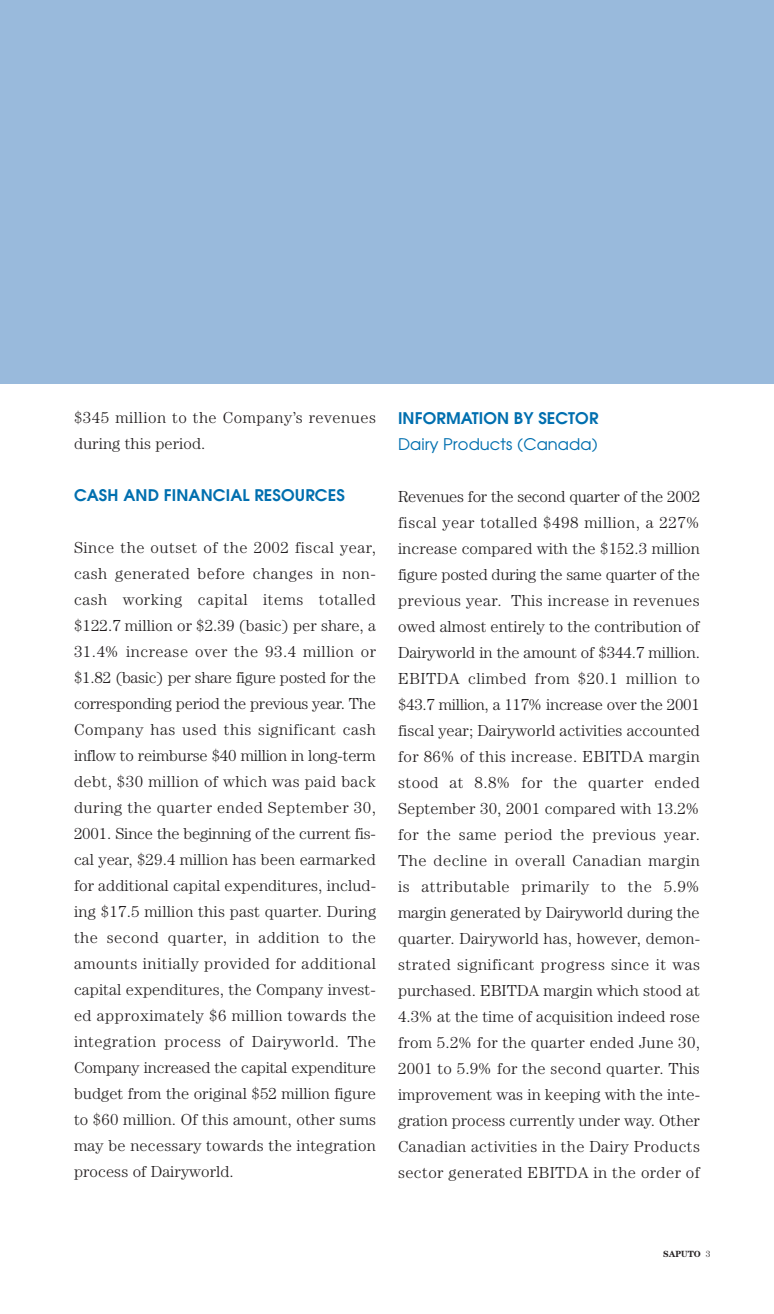
<style>
.page{position:relative;width:774px;height:1314px;background:#fff}
.page>*{position:absolute;margin:0;border:0;box-sizing:border-box;transform-origin:0 0}
.t1{font:300 16px/26px "Century";letter-spacing:.025em;color:#231f20;text-align:justify}
.t2{font:600 16px "Avant Garde";letter-spacing:.005em;color:#006faf}
.t3{font:16px "Avant Garde";letter-spacing:.005em;color:#006faf}
.t4{font:700 9px "Century";color:#231f20}
.s1{font-weight:300}
</style>
<div class="page">
<div style="left:0;top:0;width:774px;height:384px;background:#99badc"></div>
<p class="t1" style="left:74px;top:406px;width:304px">$345 million to the Company’s revenues during this period.</p>
<p class="t2" style="left:74px;top:489px;width:272px">CASH AND FINANCIAL RESOURCES</p>
<p class="t1" style="left:74px;top:536px;width:304px">Since the outset of the 2002 fiscal year, cash generated before changes in non&shy;cash working capital items totalled $122.7 million or $2.39 (basic) per share, a 31.4% increase over the 93.4 million or $1.82 (basic) per share figure posted for the corresponding period the previous year. The Company has used this significant cash inflow to reimburse $40 million in long-term debt, $30 million of which was paid back during the quarter ended September 30, 2001. Since the beginning of the current fis&shy;cal year, $29.4 million has been earmarked for additional capital expenditures, includ&shy;ing $17.5 million this past quarter. During the second quarter, in addition to the amounts initially provided for additional capital expenditures, the Company invest&shy;ed approximately $6 million towards the integration process of Dairyworld. The Company increased the capital expenditure budget from the original $52 million figure to $60 million. Of this amount, other sums may be necessary towards the integration process of Dairyworld.</p>
<p class="t2" style="left:398px;top:412px;width:202px">INFORMATION BY SECTOR</p>
<p class="t3" style="left:398px;top:438px;width:201px">Dairy Products (Canada)</p>
<p class="t1" style="left:398px;top:485px;width:304px">Revenues for the second quarter of the 2002 fiscal year totalled $498 million, a 227% increase compared with the $152.3 million figure posted during the same quarter of the previous year. This increase in revenues owed almost entirely to the contribution of Dairyworld in the amount of $344.7 million.<br>EBITDA climbed from $20.1 million to $43.7 million, a 117% increase over the 2001 fiscal year; Dairyworld activities accounted for 86% of this increase. EBITDA margin stood at 8.8% for the quarter ended September 30, 2001 compared with 13.2% for the same period the previous year.<br>The decline in overall Canadian margin is attributable primarily to the 5.9% margin generated by Dairyworld during the quarter. Dairyworld has, however, demon&shy;strated significant progress since it was purchased. EBITDA margin which stood at 4.3% at the time of acquisition indeed rose from 5.2% for the quarter ended June 30, 2001 to 5.9% for the second quarter. This improvement was in keeping with the inte&shy;gration process currently under way. Other Canadian activities in the Dairy Products sector generated EBITDA in the order of</p>
<p class="t4" style="left:663px;top:1250px;width:49px">SAPUTO <span class="s1">3</span></p>
</div>
